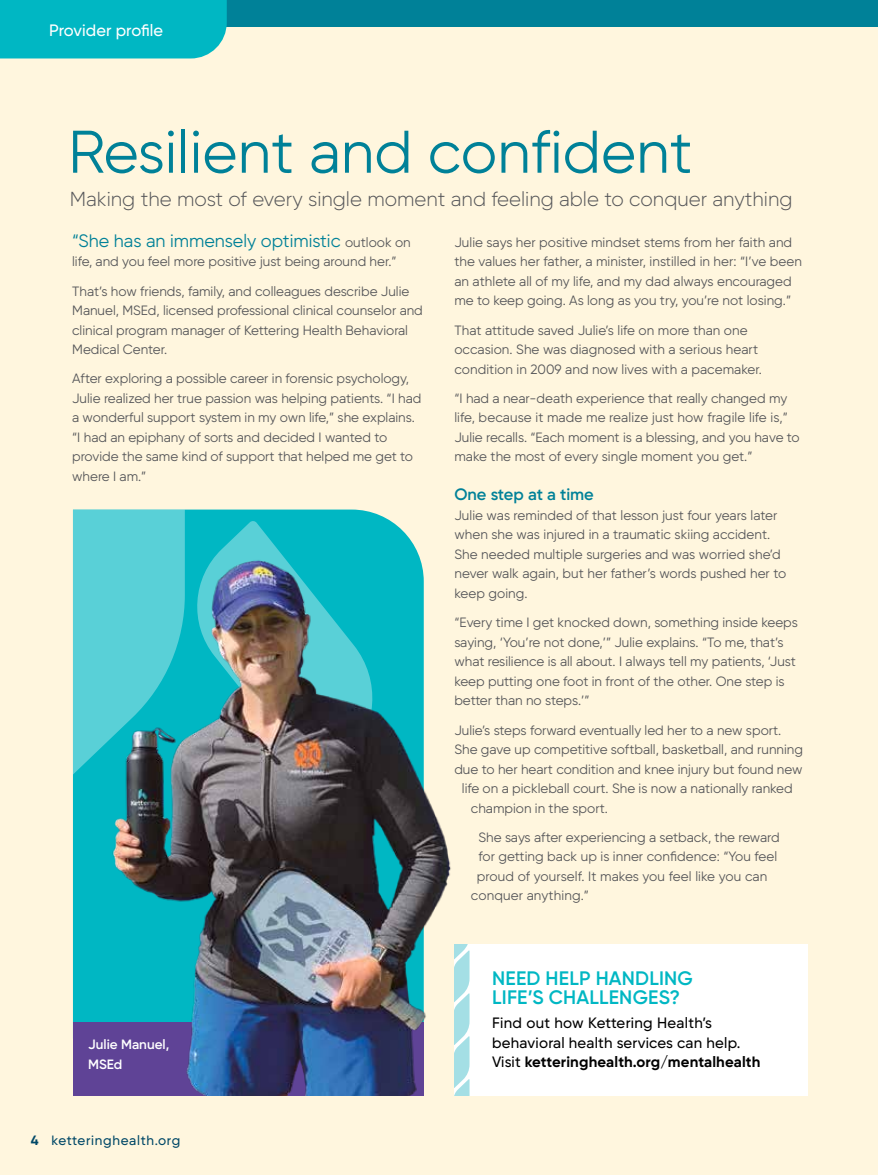
<style>
.page{position:relative;width:878px;height:1175px;background:#fff}
.page>*{position:absolute;margin:0;border:0;box-sizing:border-box;transform-origin:0 0}
.t1{font:60px "Kettering Sans";color:#008198}
.t2{font:300 20.25px "Kettering Sans";color:#555659}
.t3{font:600 19.5px/19.5px "Kettering Sans";letter-spacing:.01em;color:#00b7c3}
.t4{font:18px "Kettering Sans";color:#008198}
.t5{font:500 16.5px "Kettering Sans";letter-spacing:.005em;color:#fff}
.t6{font:600 16.5px "Kettering Sans";color:#008198}
.t7{font:500 15px/19.5px "Kettering Sans";letter-spacing:.015em;color:#000}
.t8{font:13.5px/19.5px "Kettering Sans";color:#555659}
.t9{font:500 13.5px "Kettering Sans";letter-spacing:.05em;color:#004867}
.t10{font:600 13.5px/19.5px "Kettering Sans";color:#fff}
.s1{font-size:13.5px;color:#555659}
.s2{font-weight:700}
</style>
<div class="page">
<div style="left:0;top:0;width:878px;height:1174px;background:#fff6de"></div>
<div style="left:0;top:0;width:878px;height:27px;background:#008198"></div>
<div style="left:454px;top:944px;width:354px;height:151px;background:#fff"></div>
<svg style="left:461px;top:944px;width:8px;height:151px"></svg>
<svg style="left:73px;top:509px;width:301px;height:39px;fill:#00b7c3"></svg>
<div style="left:0;top:0;width:227px;height:58px;background:#00b7c3"></div>
<img style="left:72px;top:548px;width:389px;height:547px">
<p class="t5" style="left:49px;top:20px;width:116px">Provider profile</p>
<h1 class="t1" style="left:68px;top:115px;width:625px">Resilient and confident</h1>
<h2 class="t2" style="left:70px;top:186px;width:724px">Making the most of every single moment and feeling able to conquer anything</h2>
<h3 class="t4" style="left:72px;top:229px;width:340px">“She has an immensely optimistic <span class="s1">outlook on</span></h3>
<p class="t8" style="left:72px;top:247px;width:339px;line-height:29.2px">life, and you feel more positive just being around her.”<br>That’s how friends, family, and colleagues describe Julie</p>
<p class="t8" style="left:72px;top:300px;width:352px">Manuel, MSEd, licensed professional clinical counselor and clinical program manager of Kettering Health Behavioral<br>Medical Center.</p>
<p class="t8" style="left:72px;top:369px;width:351px">After exploring a possible career in forensic psychology, Julie realized her true passion was helping patients. “I had a wonderful support system in my own life,” she explains. “I had an epiphany of sorts and decided I wanted to provide the same kind of support that helped me get to where I am.”</p>
<p class="t10" style="left:88px;top:1034px;width:82px">Julie Manuel,<br>MSEd</p>
<p class="t9" style="left:31px;top:1131px;width:151px"><span class="s2">4</span> ketteringhealth.org</p>
<p class="t8" style="left:454px;top:232px;width:349px">Julie says her positive mindset stems from her faith and the values her father, a minister, instilled in her: “I’ve been an athlete all of my life, and my dad always encouraged me to keep going. As long as you try, you’re not losing.”</p>
<p class="t8" style="left:454px;top:320px;width:309px">That attitude saved Julie’s life on more than one occasion. She was diagnosed with a serious heart condition in 2009 and now lives with a pacemaker.</p>
<p class="t8" style="left:454px;top:388px;width:347px">“I had a near-death experience that really changed my life, because it made me realize just how fragile life is,” Julie recalls. “Each moment is a blessing, and you have to make the most of every single moment you get.”</p>
<p class="t6" style="left:454px;top:484px;width:141px">One step at a time</p>
<p class="t8" style="left:454px;top:505px;width:333px">Julie was reminded of that lesson just four years later when she was injured in a traumatic skiing accident.<br>She needed multiple surgeries and was worried she’d never walk again, but her father’s words pushed her to keep going.</p>
<p class="t8" style="left:454px;top:612px;width:345px">“Every time I get knocked down, something inside keeps saying, ‘You’re not done,’” Julie explains. “To me, that’s what resilience is all about. I always tell my patients, ‘Just keep putting one foot in front of the other. One step is better than no steps.’”</p>
<p class="t8" style="left:454px;top:720px;width:328px">Julie’s steps forward eventually led her to a new sport.</p>
<p class="t8" style="left:454px;top:739px;width:350px">She gave up competitive softball, basketball, and running</p>
<p class="t8" style="left:454px;top:759px;width:349px">due to her heart condition and knee injury but found new</p>
<p class="t8" style="left:462px;top:778px;width:332px">life on a pickleball court. She is now a nationally ranked</p>
<p class="t8" style="left:471px;top:798px;width:138px">champion in the sport.</p>
<p class="t8" style="left:478px;top:827px;width:303px">She says after experiencing a setback, the reward</p>
<p class="t8" style="left:478px;top:846px;width:300px">for getting back up is inner confidence: “You feel</p>
<p class="t8" style="left:477px;top:866px;width:292px">proud of yourself. It makes you feel like you can</p>
<p class="t8" style="left:471px;top:885px;width:120px">conquer anything.”</p>
<h3 class="t3" style="left:492px;top:968px;width:202px">NEED HELP HANDLING<br>LIFE’S CHALLENGES?</h3>
<p class="t7" style="left:492px;top:1013px;width:270px">Find out how Kettering Health’s behavioral health services can help.<br>Visit <span class="s2">ketteringhealth.org/mentalhealth</span></p>
</div>
